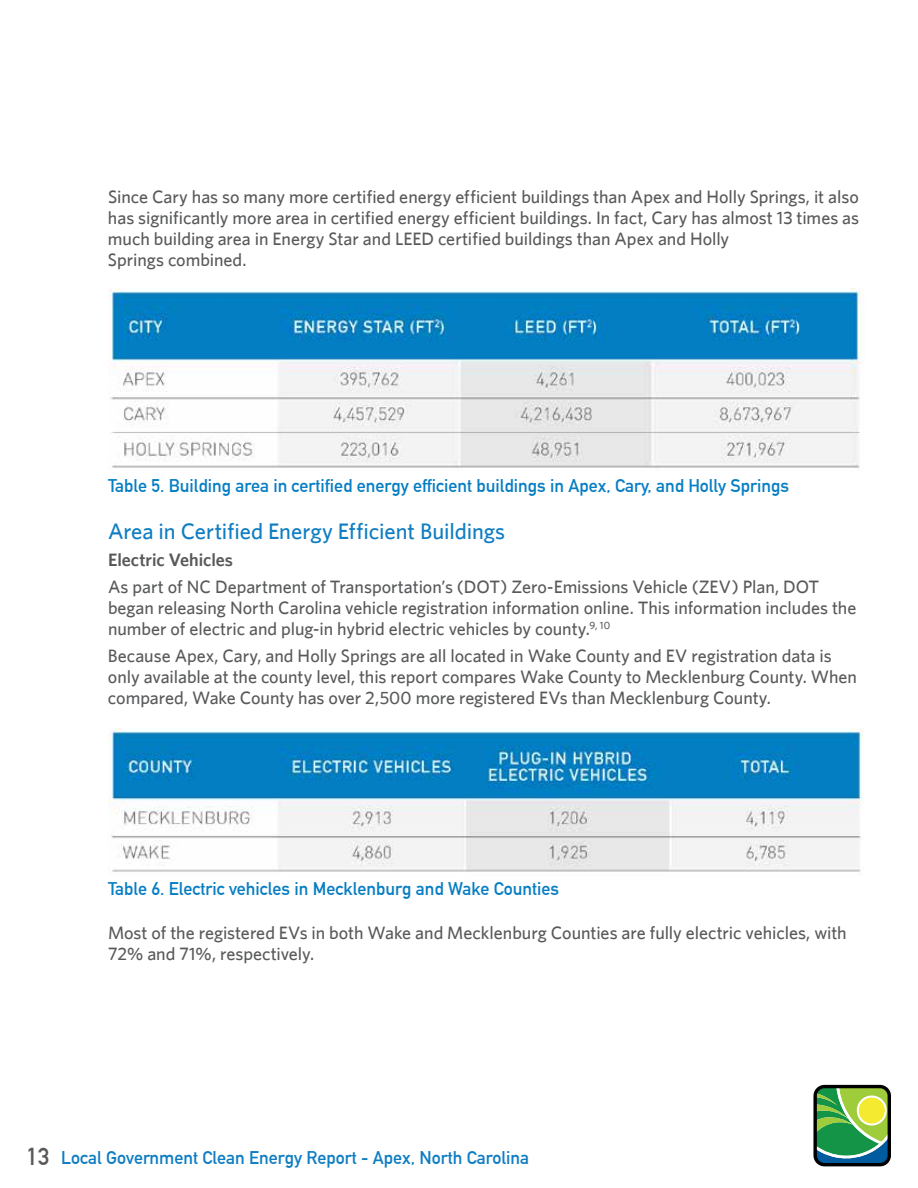
<style>
.page{position:relative;width:918px;height:1188px;background:#fff}
.page>*{position:absolute;margin:0;border:0;box-sizing:border-box;transform-origin:0 0}
.t1{font:500 22.5px "Whitney";letter-spacing:-.005em;color:#0e7dc2}
.t2{font:500 18px/21px "Whitney";letter-spacing:-.005em;color:#58595b}
.t3{font:700 18px "DIN Alternate";color:#077ec3}
.t4{font:700 18px "DIN Alternate";color:#0e7dc2}
.t5{font:600 18px "Whitney";letter-spacing:-.005em;color:#58595b}
.s1{font-size:24px;color:#58595b}
</style>
<div class="page">
<svg style="left:813px;top:1085px;width:78px;height:81px;background:#5f9956"></svg>
<img style="left:108px;top:288px;width:755px;height:180px">
<img style="left:108px;top:728px;width:756px;height:144px">
<p class="t2" style="left:108px;top:186px;width:753px">Since Cary has so many more certified energy efficient buildings than Apex and Holly Springs, it also has significantly more area in certified energy efficient buildings. In fact, Cary has almost 13 times as much building area in Energy Star and LEED certified buildings than Apex and Holly<br>Springs combined.</p>
<p class="t3" style="left:108px;top:472px;width:683px">Table 5. Building area in certified energy efficient buildings in Apex, Cary, and Holly Springs</p>
<p class="t1" style="left:108px;top:517px;width:399px">Area in Certified Energy Efficient Buildings</p>
<p class="t5" style="left:108px;top:549px;width:127px">Electric Vehicles</p>
<p class="t2" style="left:108px;top:575px;width:750px">As part of NC Department of Transportation’s (DOT) Zero-Emissions Vehicle (ZEV) Plan, DOT began releasing North Carolina vehicle registration information online. This information includes the number of electric and plug-in hybrid electric vehicles by county.<sup>9,</sup> <sup>10</sup></p>
<p class="t2" style="left:108px;top:644px;width:751px">Because Apex, Cary, and Holly Springs are all located in Wake County and EV registration data is only available at the county level, this report compares Wake County to Mecklenburg County. When compared, Wake County has over 2,500 more registered EVs than Mecklenburg County.</p>
<p class="t3" style="left:108px;top:875px;width:453px">Table 6. Electric vehicles in Mecklenburg and Wake Counties</p>
<p class="t2" style="left:108px;top:921px;width:740px">Most of the registered EVs in both Wake and Mecklenburg Counties are fully electric vehicles, with<br>72% and 71%, respectively.</p>
<p class="t4" style="left:27px;top:1144px;width:504px"><span class="s1">13</span> Local Government Clean Energy Report - Apex, North Carolina</p>
</div>
